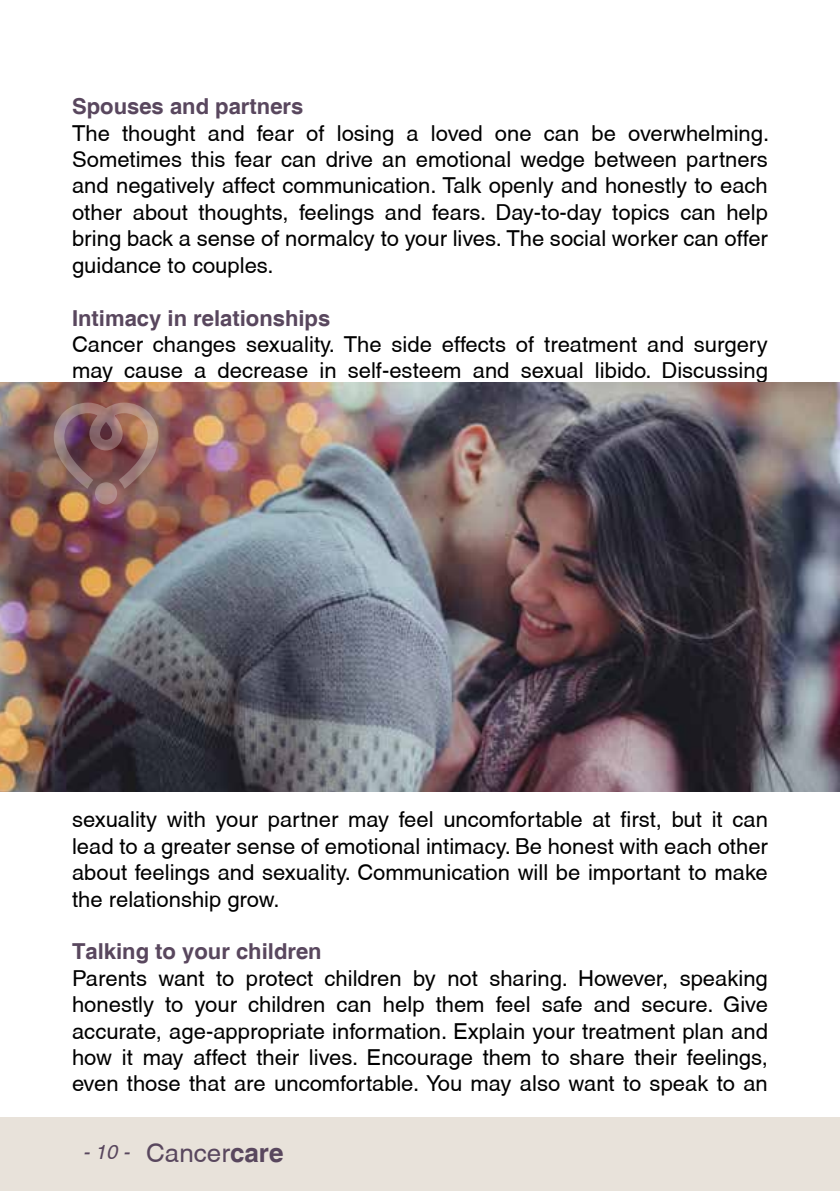
<style>
.page{position:relative;width:840px;height:1191px;background:#fff}
.page>*{position:absolute;margin:0;border:0;box-sizing:border-box;transform-origin:0 0}
.t1{font:26px "Helvetica";color:#59475e}
.t2{font:22px/26.4px "Helvetica";color:#000;text-align:justify}
.t3{font:700 22px "Helvetica";color:#59475e}
.s1{font-style:italic;font-size:20px}
.s2{font-weight:700}
</style>
<div class="page">
<div style="left:0;top:1117px;width:839px;height:74px;background:#e8e2da"></div>
<img style="left:0;top:382px;width:839px;height:410px">
<svg style="left:54px;top:402px;width:104px;height:87px"></svg>
<svg style="left:95px;top:482px;width:22px;height:22px"></svg>
<p class="t3" style="left:72px;top:93px;width:233px">Spouses and partners</p>
<p class="t2" style="left:72px;top:120px;width:698px">The thought and fear of losing a loved one can be overwhelming.<br>Sometimes this fear can drive an emotional wedge between partners and negatively affect communication. Talk openly and honestly to each other about thoughts, feelings and fears. Day-to-day topics can help bring back a sense of normalcy to your lives. The social worker can offer guidance to couples.</p>
<p class="t3" style="left:72px;top:304px;width:259px">Intimacy in relationships</p>
<p class="t2" style="left:72px;top:331px;width:697px">Cancer changes sexuality. The side effects of treatment and surgery may cause a decrease in self-esteem and sexual libido. Discussing</p>
<p class="t2" style="left:72px;top:806px;width:697px">sexuality with your partner may feel uncomfortable at first, but it can lead to a greater sense of emotional intimacy. Be honest with each other about feelings and sexuality. Communication will be important to make the relationship grow.</p>
<p class="t3" style="left:72px;top:938px;width:251px">Talking to your children</p>
<p class="t2" style="left:72px;top:964px;width:697px">Parents want to protect children by not sharing. However, speaking honestly to your children can help them feel safe and secure. Give accurate, age-appropriate information. Explain your treatment plan and how it may affect their lives. Encourage them to share their feelings, even those that are uncomfortable. You may also want to speak to an</p>
<p class="t1" style="left:83px;top:1137px;width:202px"><span class="s1">- 10 -</span> Cancer<span class="s2">care</span></p>
</div>
